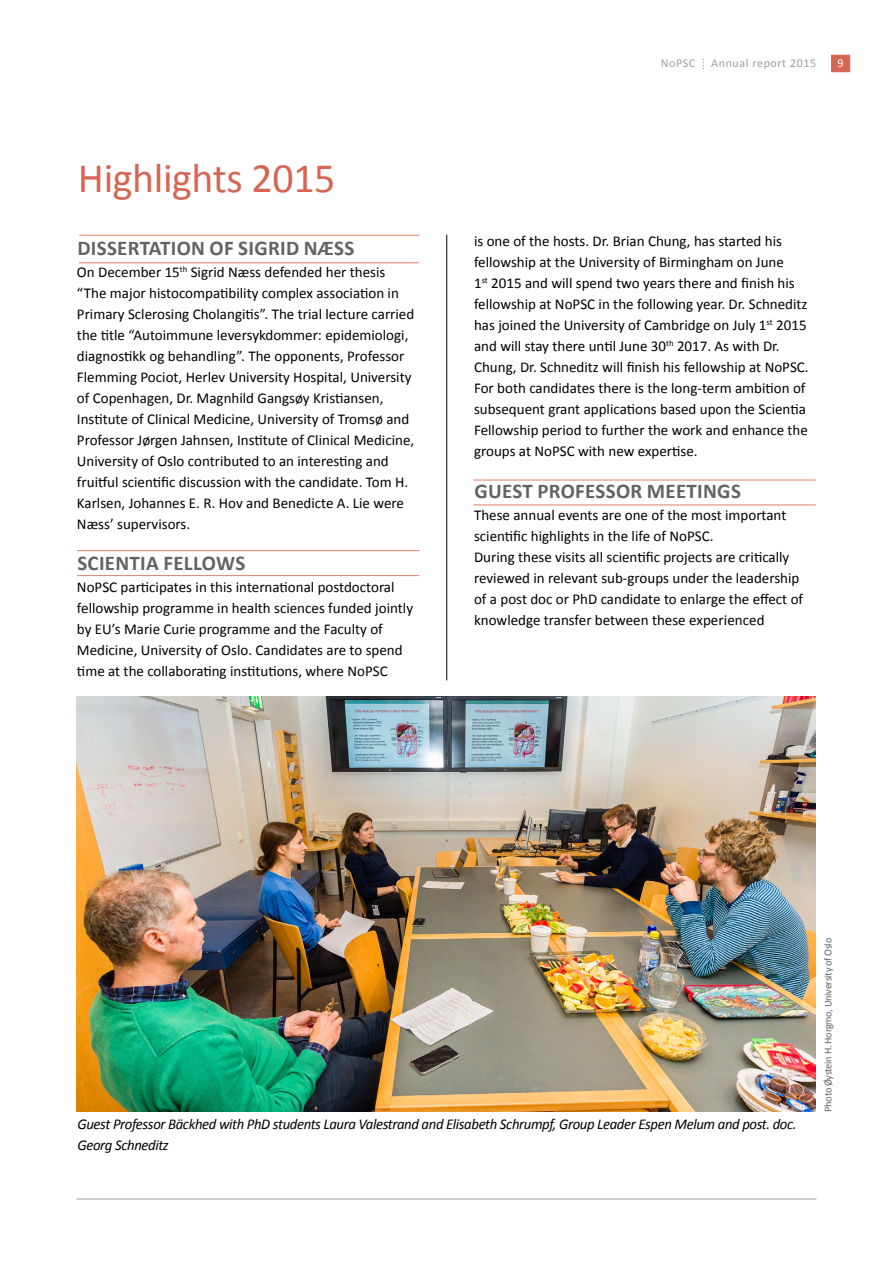
<style>
.page{position:relative;width:893px;height:1263px;background:#fff}
.page>*{position:absolute;margin:0;border:0;box-sizing:border-box;transform-origin:0 0}
.t1{font:42px "Calibri";letter-spacing:-.01em;color:#d66654}
.t2{font:700 21px "Calibri";letter-spacing:.015em;color:#646363}
.t3{font:15px/21px "Calibri";color:#000}
.t4{font:italic 15px/21px "Calibri";letter-spacing:-.025em;color:#000}
.t5{font:12px "Calibri";letter-spacing:.05em;color:#9d9d9c}
.t6{font:12px "Calibri";color:#fff}
.t7{font:10.5px "Calibri";letter-spacing:-.025em;color:#646363}
</style>
<div class="page">
<hr style="left:77px;top:1198px;width:739px;height:1px;background:#9d9d9c">
<div style="left:831px;top:55px;width:19px;height:17px;background:#d66654"></div>
<hr style="left:446px;top:235px;width:1px;height:445px;background:#000">
<hr style="left:79px;top:262px;width:340px;height:1px;background:#e08e7b">
<hr style="left:79px;top:235px;width:340px;height:1px;background:#e08e7b">
<hr style="left:473px;top:504px;width:343px;height:1px;background:#e08e7b">
<hr style="left:473px;top:479px;width:343px;height:2px;background:#e08e7b">
<hr style="left:77px;top:575px;width:342px;height:1px;background:#e08e7b">
<hr style="left:77px;top:550px;width:342px;height:1px;background:#e08e7b">
<img style="left:77px;top:696px;width:739px;height:416px">
<h1 class="t1" style="left:78px;top:151px;width:259px">Highlights 2015</h1>
<h2 class="t2" style="left:77px;top:234px;width:268px">DISSERTATION OF SIGRID NÆSS</h2>
<p class="t3" style="left:77px;top:262px;width:339px">On December 15<sup>th</sup> Sigrid Næss defended her thesis “The major histocompatibility complex association in Primary Sclerosing Cholangitis”. The trial lecture carried the title “Autoimmune leversykdommer: epidemiologi, diagnostikk og behandling”. The opponents, Professor Flemming Pociot, Herlev University Hospital, University of Copenhagen, Dr. Magnhild Gangsøy Kristiansen,<br>I nstitute of Clinical Medicine, University of Tromsø and Professor Jørgen Jahnsen, I nstitute of Clinical Medicine, University of Oslo contributed to an interesting and fruitful scientific discussion with the candidate. Tom H.<br>Karlsen, Johannes E. R. Hov and Benedicte A. Lie were Næss’ supervisors.</p>
<h2 class="t2" style="left:77px;top:549px;width:154px">SCIENTIA FELLOWS</h2>
<p class="t3" style="left:77px;top:577px;width:338px">NoPSC participates in this international postdoctoral fellowship programme in health sciences funded jointly by EU’s Marie Curie programme and the Faculty of Medicine, University of Oslo. Candidates are to spend time at the collaborating institutions, where NoPSC</p>
<p class="t5" style="left:661px;top:56px;width:157px">NoPSC ⁞ Annual report 2015</p>
<p class="t6" style="left:838px;top:56px;width:8px">9</p>
<p class="t3" style="left:474px;top:230px;width:336px">is one of the hosts. Dr. Brian Chung, has started his fellowship at the University of Birmingham on June<br>1<sup>st</sup> 2015 and will spend two years there and finish his fellowship at NoPSC in the following year. Dr. Schneditz has joined the University of Cambridge on July 1<sup>st</sup> 2015 and will stay there until June 30<sup>th</sup> 2017. As with Dr.<br>Chung, Dr. Schneditz will finish his fellowship at NoPSC.<br>For both candidates there is the long-term ambition of subsequent grant applications based upon the Scientia Fellowship period to further the work and enhance the groups at NoPSC with new expertise.</p>
<h2 class="t2" style="left:474px;top:477px;width:266px">GUEST PROFESSOR MEETINGS</h2>
<p class="t3" style="left:474px;top:505px;width:331px">These annual events are one of the most important scientific highlights in the life of NoPSC.<br>During these visits all scientific projects are critically reviewed in relevant sub-groups under the leadership of a post doc or PhD candidate to enlarge the effect of knowledge transfer between these experienced</p>
<p class="t7" style="left:821px;top:1112px;width:175px;rotate:-90deg">Photo Øystein H. Horgmo, University of Oslo</p>
<p class="t4" style="left:78px;top:1113px;width:720px">Guest Professor Bäckhed with PhD students Laura Valestrand and Elisabeth Schrumpf, Group Leader Espen Melum and post. doc.<br>Georg Schneditz</p>
</div>
